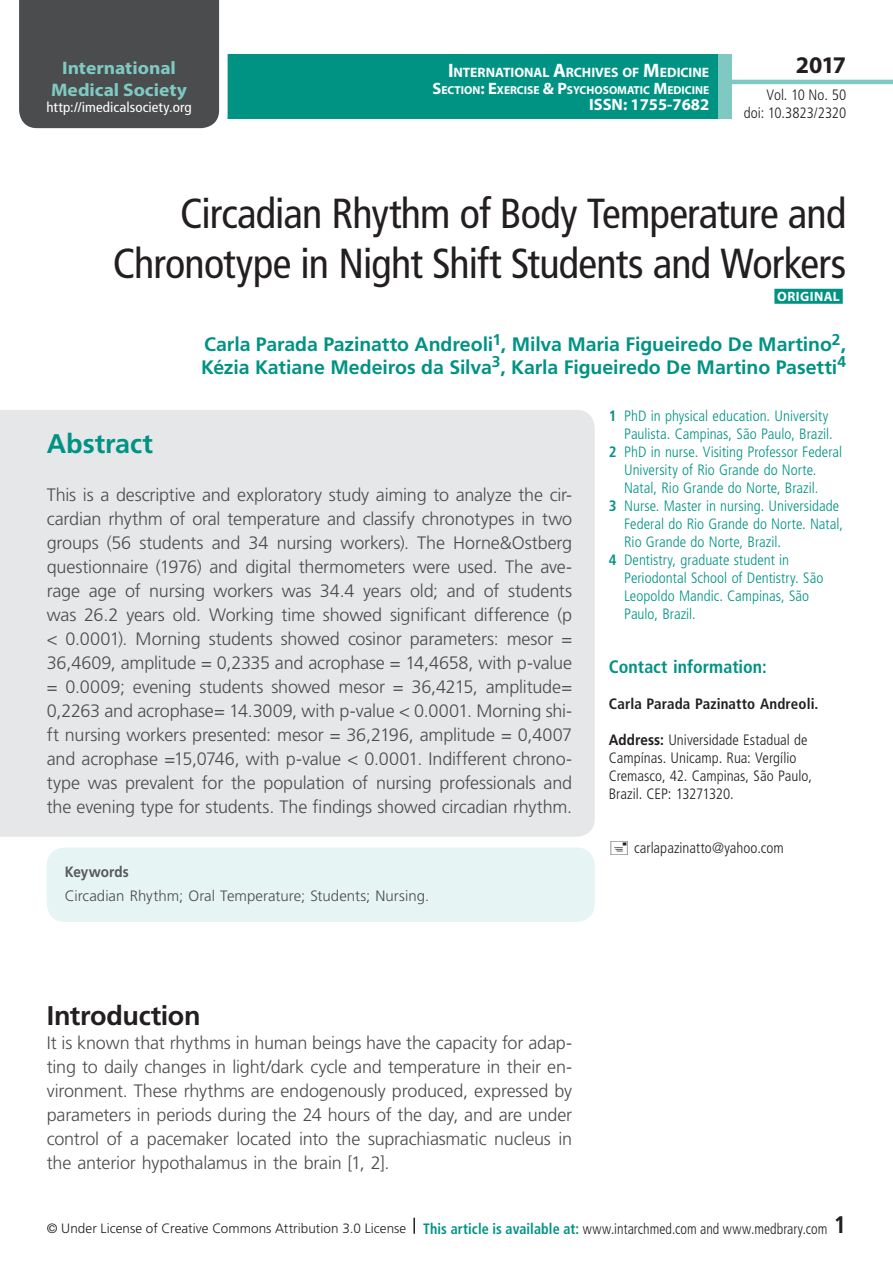
<style>
.page{position:relative;width:893px;height:1263px;background:#fff}
.page>*{position:absolute;margin:0;border:0;box-sizing:border-box;transform-origin:0 0}
.t1{font:condensed 42px/50.4px "Frutiger LT Std";letter-spacing:-.02em;color:#231f20;text-align:right}
.t2{font:700 27px "Frutiger LT Std";letter-spacing:-.015em;color:#231f20}
.t3{font:700 27px "Frutiger LT Std";letter-spacing:-.005em;color:#009384}
.t4{font:700 24px "Myriad Pro";color:#231f20}
.t5{font:700 condensed 24px "Frutiger LT Std";color:#231f20}
.t6{font:700 19.5px/22.5px "Frutiger LT Std";letter-spacing:-.005em;color:#009384}
.t7{font:700 18.15px/21.8px "Myriad Pro";color:#80c9c2;text-align:center;scale:1.07 1}
.t8{font:300 18px/24px "Frutiger LT Std";letter-spacing:-.01em;color:#4b4c4d;text-align:justify}
.t9{font:700 condensed 18px "Frutiger LT Std";color:#009384}
.t10{font:700 16.5px "Myriad Pro";color:#fff}
.t11{font:300 condensed 15px "Frutiger LT Std";color:#009384}
.t12{font:300 condensed 15px/18px "Frutiger LT Std";color:#231f20;text-align:right}
.t13{font:300 15px "Frutiger LT Std";color:#4b4c4d}
.t14{font:700 condensed 15px "Frutiger LT Std";letter-spacing:.01em;color:#231f20}
.t15{font:700 15px "Frutiger LT Std";letter-spacing:.005em;color:#57585a;scale:.9 1}
.t16{font:condensed 13.95px "Frutiger LT Std";letter-spacing:.005em;color:#fff;scale:1.07 1}
.t17{font:700 13.65px "Myriad Pro";letter-spacing:-.005em;color:#fff}
.t18{font:300 13.5px "Frutiger LT Std";letter-spacing:.005em;color:#231f20}
.t19{font:700 13.5px "Myriad Pro";letter-spacing:.03em;color:#fff}
.t20{font:700 11.55px "Myriad Pro";color:#fff}
.s1{font-size:19.5px}
.s2{font-size:16.5px}
.s3{font-weight:700}
.s4{font-weight:700;font-stretch:normal}
.s5{font-weight:700;font-stretch:condensed;font-size:15px;color:#009384}
.s6{font-stretch:condensed;font-size:15px}
</style>
<div class="page">
<div style="left:23px;top:54px;width:762px;height:65px;background:#009384"></div>
<div style="left:19px;top:0;width:209px;height:129px;background:#4b4c4d"></div>
<div style="left:732px;top:36px;width:161px;height:94px;background:#fff"></div>
<hr style="left:730px;top:80px;width:163px;height:4px;background:#80c9c2">
<div style="left:718px;top:54px;width:14px;height:65px;background:#80c9c2"></div>
<svg style="left:413px;top:1218px;width:2px;height:16px"></svg>
<div style="left:0;top:410px;width:595px;height:427px;background:#e6e7e9"></div>
<div style="left:774px;top:289px;width:69px;height:15px;background:#009384"></div>
<div style="left:47px;top:847px;width:548px;height:75px;background:#e6f4f3;border-radius:18px"></div>
<p class="t7" style="left:51px;top:56px;width:129px">International<br>Medical Society</p>
<p class="t16" style="left:46px;top:99px;width:137px">http://imedicalsociety.org</p>
<p class="t17" style="left:448px;top:64px;width:263px"><span class="s1">I</span>NTERNATIONAL <span class="s1">A</span>RCHIVES OF <span class="s1">M</span>EDICINE</p>
<p class="t20" style="left:432px;top:82px;width:278px"><span class="s2">S</span>ECTION<span class="s2">: E</span>XERCISE <span class="s2">&amp; P</span>SYCHOSOMATIC <span class="s2">M</span>EDICINE</p>
<p class="t10" style="left:589px;top:94px;width:122px">ISSN: 1755-7682</p>
<h3 class="t4" style="left:796px;top:49px;width:52px">2017</h3>
<p class="t12" style="left:744px;top:86px;width:104px">Vol. 10 No. 50 doi: 10.3823/2320</p>
<h1 class="t1" style="left:113px;top:188px;width:735px">Circadian Rhythm of Body Temperature and<br>Chronotype in Night Shift Students and Workers</h1>
<p class="t19" style="left:777px;top:287px;width:64px">ORIGINAL</p>
<p class="t6" style="left:201px;top:333px;width:647px">Carla Parada Pazinatto Andreoli<sup>1</sup>, Milva Maria Figueiredo De Martino<sup>2</sup>,<br>Kézia Katiane Medeiros da Silva<sup>3</sup>, Karla Figueiredo De Martino Pasetti<sup>4</sup></p>
<p class="t11" style="left:609px;top:407px;width:221px"><span class="s3">1</span> PhD in physical education. University</p>
<p class="t11" style="left:624px;top:425px;width:210px">Paulista. Campinas, São Paulo, Brazil.</p>
<p class="t11" style="left:609px;top:443px;width:235px"><span class="s3">2</span> PhD in nurse. Visiting Professor Federal</p>
<p class="t11" style="left:624px;top:461px;width:194px">University of Rio Grande do Norte.</p>
<p class="t11" style="left:624px;top:479px;width:196px">Natal, Rio Grande do Norte, Brazil.</p>
<p class="t11" style="left:609px;top:497px;width:232px"><span class="s3">3</span> Nurse. Master in nursing. Universidade</p>
<p class="t11" style="left:624px;top:515px;width:221px">Federal do Rio Grande do Norte. Natal,</p>
<p class="t11" style="left:624px;top:533px;width:158px">Rio Grande do Norte, Brazil.</p>
<p class="t11" style="left:609px;top:551px;width:182px"><span class="s3">4</span> Dentistry, graduate student in</p>
<p class="t11" style="left:624px;top:569px;width:201px">Periodontal School of Dentistry. São</p>
<p class="t11" style="left:624px;top:587px;width:187px">Leopoldo Mandic. Campinas, São</p>
<p class="t11" style="left:624px;top:605px;width:73px">Paulo, Brazil.</p>
<p class="t9" style="left:609px;top:656px;width:159px">Contact information:</p>
<p class="t14" style="left:609px;top:695px;width:211px">Carla Parada Pazinatto Andreoli.</p>
<p class="t12" style="left:609px;top:731px;width:205px;text-align:left"><span class="s4">Address:</span> Universidade Estadual de<br>Campínas. Unicamp. Rua: Vergílio<br>Cremasco, 42. Campinas, São Paulo,<br>Brazil. CEP: 13271320.</p>
<h2 class="t3" style="left:47px;top:427px;width:108px">Abstract</h2>
<p class="t8" style="left:47px;top:483px;width:527px">This is a descriptive and exploratory study aiming to analyze the cir&shy;cardian rhythm of oral temperature and classify chronotypes in two groups (56 students and 34 nursing workers). The Horne&amp;Ostberg questionnaire (1976) and digital thermometers were used. The ave&shy;rage age of nursing workers was 34.4 years old; and of students was 26.2 years old. Working time showed significant difference (p &lt; 0.0001). Morning students showed cosinor parameters: mesor = 36,4609, amplitude = 0,2335 and acrophase = 14,4658, with p-value = 0.0009; evening students showed mesor = 36,4215, amplitude= 0,2263 and acrophase= 14.3009, with p-value &lt; 0.0001. Morning shi&shy;ft nursing workers presented: mesor = 36,2196, amplitude = 0,4007 and acrophase =15,0746, with p-value &lt; 0.0001. Indifferent chrono&shy;type was prevalent for the population of nursing professionals and the evening type for students. The findings showed circadian rhythm.</p>
<p class="t15" style="left:65px;top:863px;width:73px">Keywords</p>
<p class="t13" style="left:65px;top:887px;width:366px">Circadian Rhythm; Oral Temperature; Students; Nursing.</p>
<p class="t12" style="left:634px;top:839px;width:151px">carlapazinatto@yahoo.com</p>
<h2 class="t2" style="left:47px;top:1000px;width:155px">Introduction</h2>
<p class="t8" style="left:47px;top:1031px;width:527px">It is known that rhythms in human beings have the capacity for adap&shy;ting to daily changes in light/dark cycle and temperature in their en&shy;vironment. These rhythms are endogenously produced, expressed by parameters in periods during the 24 hours of the day, and are under control of a pacemaker located into the suprachiasmatic nucleus in the anterior hypothalamus in the brain [1, 2].</p>
<p class="t18" style="left:47px;top:1220px;width:782px">© Under License of Creative Commons Attribution 3.0 License <span class="s5">This article is available at:</span> <span class="s6">www.intarchmed.com and www.medbrary.com</span></p>
<h3 class="t5" style="left:834px;top:1210px;width:14px">1</h3>
</div>
